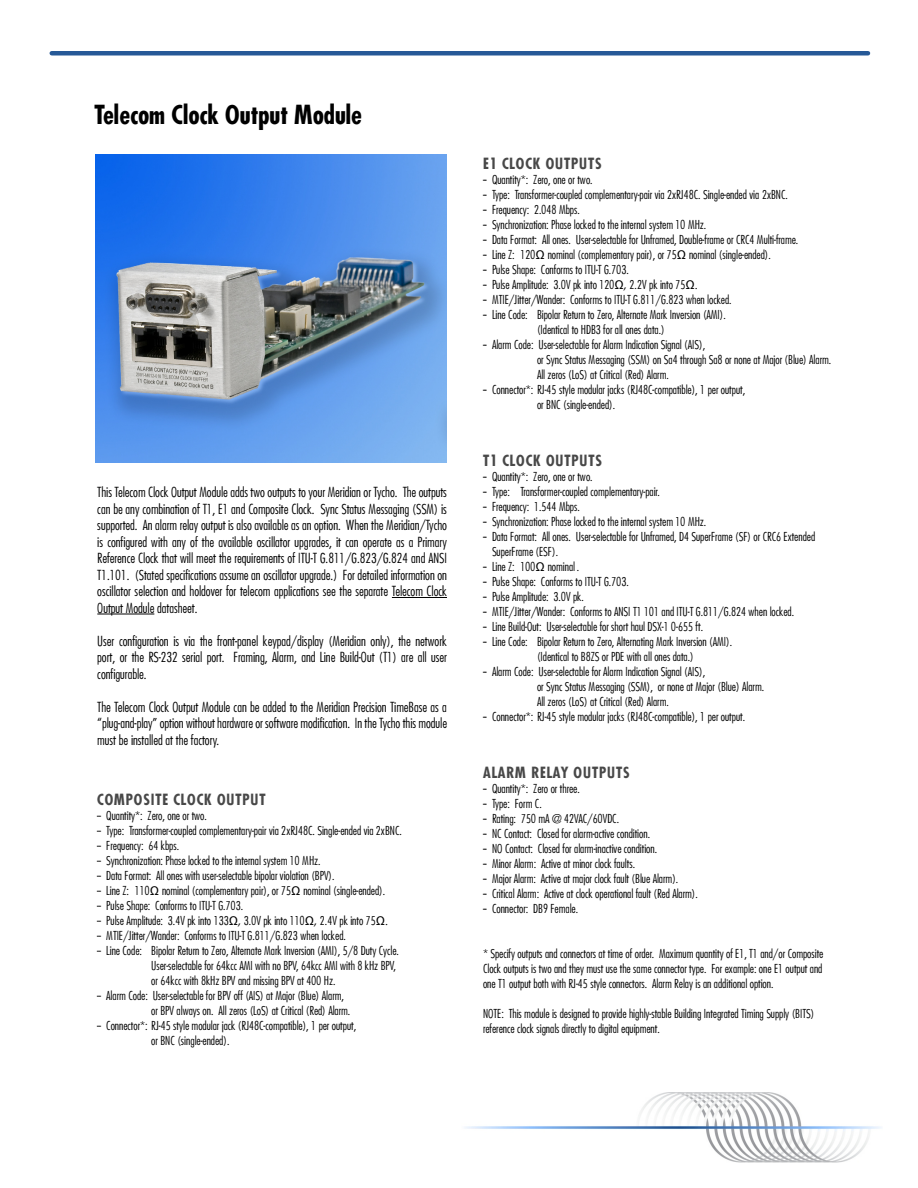
<style>
.page{position:relative;width:918px;height:1188px;background:#fff}
.page>*{position:absolute;margin:0;border:0;box-sizing:border-box;transform-origin:0 0}
.t1{font:700 condensed 25.5px "Futura";color:#000}
.t2{font:700 condensed 15px "Futura";letter-spacing:.05em;color:#484848}
.t3{font:300 condensed 13.5px/16.5px "Futura";color:#000;text-align:justify}
.t4{font:300 condensed 12px/15px "Futura";color:#000}
.s1{font-family:"Book Antiqua";font-weight:400;font-stretch:normal}
</style>
<div class="page">
<img style="left:465px;top:1092px;width:416px;height:70px">
<div style="left:52px;top:51px;width:816px;height:5px;background:#265997"></div>
<hr style="left:392px;top:597px;width:55px;height:1px;background:#000">
<hr style="left:97px;top:614px;width:57px;height:1px;background:#000">
<img style="left:96px;top:155px;width:351px;height:308px">
<h1 class="t1" style="left:94px;top:98px;width:269px">Telecom Clock Output Module</h1>
<p class="t3" style="left:97px;top:484px;width:351px">This Telecom Clock Output Module adds two outputs to your Meridian or Tycho. The outputs can be any combination of T1, E1 and Composite Clock. Sync Status Messaging (SSM) is supported. An alarm relay output is also available as an option. When the Meridian/Tycho is configured with any of the available oscillator upgrades, it can operate as a Primary Reference Clock that will meet the requirements of ITU-T G.811/G.823/G.824 and ANSI T1.101. (Stated specifications assume an oscillator upgrade.) For detailed information on oscillator selection and holdover for telecom applications see the separate Telecom Clock Output Module datasheet.</p>
<p class="t3" style="left:97px;top:633px;width:351px">User configuration is via the front-panel keypad/display (Meridian only), the network port, or the RS-232 serial port. Framing, Alarm, and Line Build-Out (T1) are all user configurable.</p>
<p class="t3" style="left:97px;top:699px;width:351px">The Telecom Clock Output Module can be added to the Meridian Precision TimeBase as a “plug-and-play” option without hardware or software modification. In the Tycho this module must be installed at the factory.</p>
<p class="t2" style="left:97px;top:790px;width:170px">COMPOSITE CLOCK OUTPUT</p>
<p class="t4" style="left:97px;top:808px;width:111px">-- Quantity*: Zero, one or two.</p>
<p class="t4" style="left:97px;top:823px;width:306px">-- Type: Transformer-coupled complementary-pair via 2xRJ48C. Single-ended via 2xBNC.</p>
<p class="t4" style="left:97px;top:838px;width:83px">-- Frequency: 64 kbps.</p>
<p class="t4" style="left:97px;top:853px;width:225px">-- Synchronization: Phase locked to the internal system 10 MHz.</p>
<p class="t4" style="left:97px;top:868px;width:239px">-- Data Format: All ones with user-selectable bipolar violation (BPV).</p>
<p class="t4" style="left:97px;top:883px;width:289px">-- Line Z: 110<span class="s1">Ω</span> nominal (complementary pair), or 75<span class="s1">Ω</span> nominal (single-ended).</p>
<p class="t4" style="left:97px;top:898px;width:147px">-- Pulse Shape: Conforms to ITU-T G.703.</p>
<p class="t4" style="left:97px;top:913px;width:292px">-- Pulse Amplitude: 3.4V pk into 133<span class="s1">Ω,</span> 3.0V pk into 110<span class="s1">Ω,</span> 2.4V pk into 75<span class="s1">Ω.</span></p>
<p class="t4" style="left:97px;top:928px;width:250px">-- MTIE/Jitter/Wander: Conforms to ITU-T G.811/G.823 when locked.</p>
<p class="t4" style="left:97px;top:943px;width:303px">-- Line Code: Bipolar Return to Zero, Alternate Mark Inversion (AMI), 5/8 Duty Cycle.</p>
<p class="t4" style="left:151px;top:958px;width:246px">User-selectable for 64kcc AMI with no BPV, 64kcc AMI with 8 kHz BPV,</p>
<p class="t4" style="left:151px;top:973px;width:186px">or 64kcc with 8kHz BPV and missing BPV at 400 Hz.</p>
<p class="t4" style="left:97px;top:988px;width:248px">-- Alarm Code: User-selectable for BPV off (AIS) at Major (Blue) Alarm,</p>
<p class="t4" style="left:151px;top:1003px;width:201px">or BPV always on. All zeros (LoS) at Critical (Red) Alarm.</p>
<p class="t4" style="left:97px;top:1018px;width:260px">-- Connector*: RJ-45 style modular jack (RJ48C-compatible), 1 per output,</p>
<p class="t4" style="left:151px;top:1033px;width:80px">or BNC (single-ended).</p>
<p class="t2" style="left:483px;top:153px;width:120px">E1 CLOCK OUTPUTS</p>
<p class="t4" style="left:483px;top:172px;width:111px">-- Quantity*: Zero, one or two.</p>
<p class="t4" style="left:483px;top:187px;width:306px">-- Type: Transformer-coupled complementary-pair via 2xRJ48C. Single-ended via 2xBNC.</p>
<p class="t4" style="left:483px;top:202px;width:98px">-- Frequency: 2.048 Mbps.</p>
<p class="t4" style="left:483px;top:217px;width:225px">-- Synchronization: Phase locked to the internal system 10 MHz.</p>
<p class="t4" style="left:483px;top:232px;width:317px">-- Data Format: All ones. User-selectable for Unframed, Double-frame or CRC4 Multi-frame.</p>
<p class="t4" style="left:483px;top:247px;width:289px">-- Line Z: 120<span class="s1">Ω</span> nominal (complementary pair), or 75<span class="s1">Ω</span> nominal (single-ended).</p>
<p class="t4" style="left:483px;top:262px;width:147px">-- Pulse Shape: Conforms to ITU-T G.703.</p>
<p class="t4" style="left:483px;top:277px;width:216px">-- Pulse Amplitude: 3.0V pk into 120<span class="s1">Ω,</span> 2.2V pk into 75<span class="s1">Ω.</span></p>
<p class="t4" style="left:483px;top:292px;width:250px">-- MTIE/Jitter/Wander: Conforms to ITU-T G.811/G.823 when locked.</p>
<p class="t4" style="left:483px;top:307px;width:244px">-- Line Code: Bipolar Return to Zero, Alternate Mark Inversion (AMI).</p>
<p class="t4" style="left:537px;top:322px;width:129px">(Identical to HDB3 for all ones data.)</p>
<p class="t4" style="left:483px;top:337px;width:224px">-- Alarm Code: User-selectable for Alarm Indication Signal (AIS),</p>
<p class="t4" style="left:537px;top:352px;width:296px">or Sync Status Messaging (SSM) on Sa4 through Sa8 or none at Major (Blue) Alarm.</p>
<p class="t4" style="left:537px;top:367px;width:133px">All zeros (LoS) at Critical (Red) Alarm.</p>
<p class="t4" style="left:483px;top:382px;width:264px">-- Connector*: RJ-45 style modular jacks (RJ48C-compatible), 1 per output,</p>
<p class="t4" style="left:537px;top:397px;width:80px">or BNC (single-ended).</p>
<p class="t2" style="left:483px;top:450px;width:121px">T1 CLOCK OUTPUTS</p>
<p class="t4" style="left:483px;top:469px;width:111px">-- Quantity*: Zero, one or two.</p>
<p class="t4" style="left:483px;top:484px;width:178px">-- Type: Transformer-coupled complementary-pair.</p>
<p class="t4" style="left:483px;top:499px;width:98px">-- Frequency: 1.544 Mbps.</p>
<p class="t4" style="left:483px;top:514px;width:225px">-- Synchronization: Phase locked to the internal system 10 MHz.</p>
<p class="t4" style="left:483px;top:529px;width:334px">-- Data Format: All ones. User-selectable for Unframed, D4 SuperFrame (SF) or CRC6 Extended</p>
<p class="t4" style="left:492px;top:544px;width:68px">SuperFrame (ESF).</p>
<p class="t4" style="left:483px;top:559px;width:98px">-- Line Z: 100<span class="s1">Ω</span> nominal .</p>
<p class="t4" style="left:483px;top:574px;width:147px">-- Pulse Shape: Conforms to ITU-T G.703.</p>
<p class="t4" style="left:483px;top:589px;width:102px">-- Pulse Amplitude: 3.0V pk.</p>
<p class="t4" style="left:483px;top:604px;width:313px">-- MTIE/Jitter/Wander: Conforms to ANSI T1 101 and ITU-T G.811/G.824 when locked.</p>
<p class="t4" style="left:483px;top:619px;width:222px">-- Line Build-Out: User-selectable for short haul DSX-1 0-655 ft.</p>
<p class="t4" style="left:483px;top:634px;width:251px">-- Line Code: Bipolar Return to Zero, Alternating Mark Inversion (AMI).</p>
<p class="t4" style="left:537px;top:649px;width:158px">(Identical to B8ZS or PDE with all ones data.)</p>
<p class="t4" style="left:483px;top:664px;width:224px">-- Alarm Code: User-selectable for Alarm Indication Signal (AIS),</p>
<p class="t4" style="left:537px;top:679px;width:229px">or Sync Status Messaging (SSM), or none at Major (Blue) Alarm.</p>
<p class="t4" style="left:537px;top:694px;width:133px">All zeros (LoS) at Critical (Red) Alarm.</p>
<p class="t4" style="left:483px;top:709px;width:264px">-- Connector*: RJ-45 style modular jacks (RJ48C-compatible), 1 per output.</p>
<p class="t2" style="left:483px;top:762px;width:148px">ALARM RELAY OUTPUTS</p>
<p class="t4" style="left:483px;top:781px;width:217px">-- Quantity*: Zero or three.<br>-- Type: Form C.<br>-- Rating: 750 mA @ 42VAC/60VDC.<br>-- NC Contact: Closed for alarm-active condition.<br>-- NO Contact: Closed for alarm-inactive condition.<br>-- Minor Alarm: Active at minor clock faults.<br>-- Major Alarm: Active at major clock fault (Blue Alarm).<br>-- Critical Alarm: Active at clock operational fault (Red Alarm). -- Connector: DB9 Female.</p>
<p class="t4" style="left:483px;top:946px;width:342px;text-align:justify">* Specify outputs and connectors at time of order. Maximum quantity of E1, T1 and/or Composite Clock outputs is two and they must use the same connector type. For example: one E1 output and one T1 output both with RJ-45 style connectors. Alarm Relay is an additional option.</p>
<p class="t4" style="left:483px;top:1006px;width:333px">NOTE: This module is designed to provide highly-stable Building Integrated Timing Supply (BITS) reference clock signals directly to digital equipment.</p>
</div>
